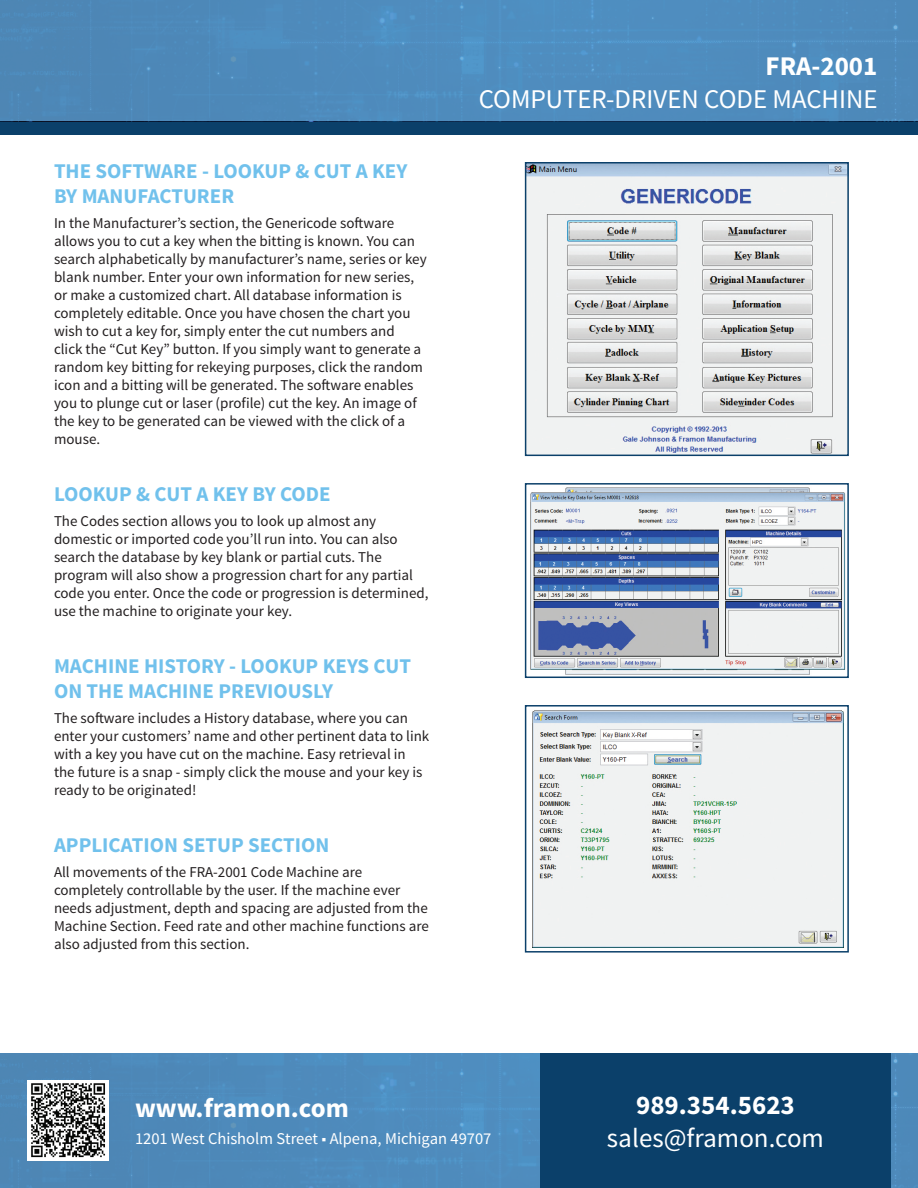
<style>
.page{position:relative;width:918px;height:1188px;background:#fff}
.page>*{position:absolute;margin:0;border:0;box-sizing:border-box;transform-origin:0 0}
.t1{font:27px "Source Sans Pro";color:#fff}
.t2{font:700 27px "Source Sans Pro";color:#fff}
.t3{font:700 21px/25.5px "Source Sans Pro";color:#71c1ec}
.t4{font:16.5px "Source Sans Pro";color:#fff}
.t5{font:15px/18px "Source Sans Pro";color:#231f20}
</style>
<div class="page">
<div style="left:0;top:122px;width:918px;height:13px;background:#0b406a"></div>
<div style="left:0;top:0;width:918px;height:122px;background:#4e8bbd"></div>
<div style="left:0;top:1053px;width:918px;height:135px;background:#4e8abc"></div>
<img style="left:27px;top:1080px;width:81px;height:81px">
<div style="left:540px;top:1053px;width:351px;height:135px;background:#0b406a"></div>
<img style="left:532px;top:710px;width:312px;height:238px">
<div style="left:525px;top:705px;width:324px;height:248px;border:2px solid #0b406a"></div>
<img style="left:528px;top:165px;width:318px;height:288px">
<div style="left:525px;top:162px;width:324px;height:294px;border:2px solid #0b406a"></div>
<img style="left:530px;top:487px;width:316px;height:188px">
<div style="left:525px;top:483px;width:324px;height:195px;border:2px solid #0b406a"></div>
<h2 class="t3" style="left:54px;top:159px;width:355px">THE SOFTWARE - LOOKUP &amp; CUT A KEY<br>BY MANUFACTURER</h2>
<p class="t5" style="left:54px;top:214px;width:374px">In the Manufacturer’s section, the Genericode software allows you to cut a key when the bitting is known. You can search alphabetically by manufacturer’s name, series or key blank number. Enter your own information for new series, or make a customized chart. All database information is completely editable. Once you have chosen the chart you wish to cut a key for, simply enter the cut numbers and click the “Cut Key” button. If you simply want to generate a random key bitting for rekeying purposes, click the random icon and a bitting will be generated. The software enables you to plunge cut or laser (profile) cut the key. An image of the key to be generated can be viewed with the click of a mouse.</p>
<h2 class="t3" style="left:54px;top:482px;width:278px">LOOKUP &amp; CUT A KEY BY CODE</h2>
<p class="t5" style="left:54px;top:512px;width:376px">The Codes section allows you to look up almost any domestic or imported code you’ll run into. You can also search the database by key blank or partial cuts. The program will also show a progression chart for any partial code you enter. Once the code or progression is determined, use the machine to originate your key.</p>
<h2 class="t3" style="left:54px;top:654px;width:358px">MACHINE HISTORY - LOOKUP KEYS CUT<br>ON THE MACHINE PREVIOUSLY</h2>
<p class="t5" style="left:54px;top:709px;width:377px">The software includes a History database, where you can enter your customers’ name and other pertinent data to link with a key you have cut on the machine. Easy retrieval in the future is a snap - simply click the mouse and your key is ready to be originated!</p>
<h2 class="t3" style="left:54px;top:833px;width:277px">APPLICATION SETUP SECTION</h2>
<p class="t5" style="left:54px;top:863px;width:376px">All movements of the FRA-2001 Code Machine are completely controllable by the user. If the machine ever needs adjustment, depth and spacing are adjusted from the Machine Section. Feed rate and other machine functions are also adjusted from this section.</p>
<h1 class="t2" style="left:766px;top:49px;width:113px">FRA-2001</h1>
<h1 class="t1" style="left:479px;top:82px;width:400px">COMPUTER-DRIVEN CODE MACHINE</h1>
<h1 class="t2" style="left:135px;top:1091px;width:215px">www.framon.com</h1>
<p class="t4" style="left:135px;top:1128px;width:358px">1201 West Chisholm Street ■ Alpena, Michigan 49707</p>
<h1 class="t2" style="left:636px;top:1088px;width:160px">989.354.5623</h1>
<h1 class="t1" style="left:607px;top:1121px;width:219px">sales@framon.com</h1>
</div>
